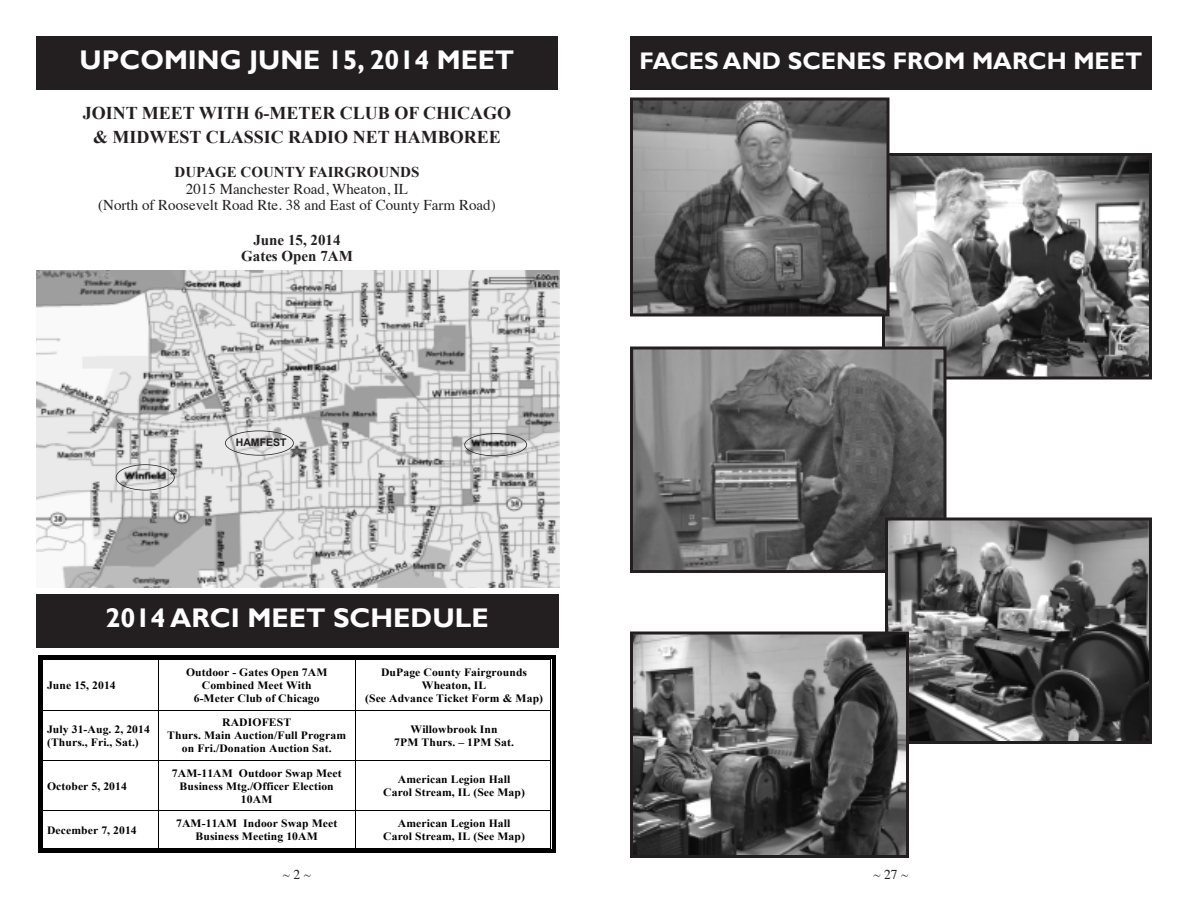
<style>
.page{position:relative;width:1188px;height:918px;background:#fff}
.page>*{position:absolute;margin:0;border:0;box-sizing:border-box;transform-origin:0 0}
.t1{font:700 27px "Gill Sans";color:#fff}
.t2{font:700 24px "Gill Sans";color:#fff}
.t3{font:700 18px/24px "Times New Roman";color:#231f20;text-align:center}
.t4{font:15px/16.5px "Times";color:#231f20;text-align:center}
.t5{font:700 15px/16.5px "Times New Roman";color:#231f20;text-align:center}
.t6{font:13.5px "Times";color:#231f20}
.t7{font:11.25px/13.2px "Times New Roman PS Bold MT+CSJEDS";letter-spacing:.01em;color:#000;text-align:center;scale:1.04 1}
.t8{font:700 10.5px "Arial";color:#231f20}
</style>
<div class="page">
<div style="left:36px;top:36px;width:522px;height:54px;background:#231f20"></div>
<div style="left:630px;top:36px;width:522px;height:54px;background:#231f20"></div>
<div style="left:36px;top:269px;width:539px;height:319px;background:linear-gradient(to bottom,#fff,#fff)"></div>
<img style="left:36px;top:271px;width:523px;height:317px">
<svg style="left:38px;top:655px;width:6px;height:5px"></svg>
<hr style="left:43px;top:655px;width:115px;height:3px;background:#000">
<hr style="left:43px;top:659px;width:115px;height:1px;background:#000">
<svg style="left:158px;top:655px;width:5px;height:5px"></svg>
<hr style="left:163px;top:655px;width:192px;height:3px;background:#000">
<hr style="left:163px;top:659px;width:192px;height:1px;background:#000">
<svg style="left:355px;top:655px;width:5px;height:5px"></svg>
<hr style="left:360px;top:655px;width:190px;height:3px;background:#000">
<hr style="left:360px;top:659px;width:190px;height:1px;background:#000">
<svg style="left:550px;top:655px;width:5px;height:5px"></svg>
<hr style="left:43px;top:660px;width:1px;height:50px;background:#000">
<hr style="left:38px;top:660px;width:4px;height:50px;background:#000">
<hr style="left:158px;top:660px;width:1px;height:50px;background:#000">
<hr style="left:355px;top:660px;width:1px;height:50px;background:#000">
<hr style="left:552px;top:660px;width:3px;height:50px;background:#000">
<hr style="left:550px;top:660px;width:1px;height:50px;background:#000">
<hr style="left:43px;top:710px;width:115px;height:1px;background:#000">
<hr style="left:159px;top:710px;width:196px;height:1px;background:#000">
<hr style="left:356px;top:710px;width:194px;height:1px;background:#000">
<hr style="left:43px;top:711px;width:1px;height:49px;background:#000">
<hr style="left:38px;top:711px;width:4px;height:49px;background:#000">
<hr style="left:158px;top:711px;width:1px;height:49px;background:#000">
<hr style="left:355px;top:711px;width:1px;height:49px;background:#000">
<hr style="left:552px;top:711px;width:3px;height:49px;background:#000">
<hr style="left:550px;top:711px;width:1px;height:49px;background:#000">
<hr style="left:43px;top:760px;width:115px;height:1px;background:#000">
<hr style="left:159px;top:760px;width:196px;height:1px;background:#000">
<hr style="left:356px;top:760px;width:194px;height:1px;background:#000">
<hr style="left:43px;top:761px;width:1px;height:50px;background:#000">
<hr style="left:38px;top:761px;width:4px;height:50px;background:#000">
<hr style="left:158px;top:761px;width:1px;height:50px;background:#000">
<hr style="left:355px;top:761px;width:1px;height:50px;background:#000">
<hr style="left:552px;top:761px;width:3px;height:50px;background:#000">
<hr style="left:550px;top:761px;width:1px;height:50px;background:#000">
<hr style="left:43px;top:811px;width:115px;height:1px;background:#000">
<hr style="left:159px;top:811px;width:196px;height:1px;background:#000">
<hr style="left:356px;top:811px;width:194px;height:1px;background:#000">
<hr style="left:43px;top:811px;width:1px;height:37px;background:#000">
<hr style="left:38px;top:811px;width:4px;height:37px;background:#000">
<svg style="left:38px;top:848px;width:6px;height:5px"></svg>
<hr style="left:43px;top:850px;width:115px;height:3px;background:#000">
<hr style="left:43px;top:848px;width:115px;height:1px;background:#000">
<hr style="left:158px;top:811px;width:1px;height:37px;background:#000">
<svg style="left:158px;top:848px;width:5px;height:5px"></svg>
<hr style="left:163px;top:850px;width:192px;height:3px;background:#000">
<hr style="left:163px;top:848px;width:192px;height:1px;background:#000">
<hr style="left:355px;top:811px;width:1px;height:37px;background:#000">
<svg style="left:355px;top:848px;width:5px;height:5px"></svg>
<hr style="left:360px;top:850px;width:190px;height:3px;background:#000">
<hr style="left:360px;top:848px;width:190px;height:1px;background:#000">
<hr style="left:552px;top:811px;width:3px;height:37px;background:#000">
<hr style="left:550px;top:811px;width:1px;height:37px;background:#000">
<svg style="left:550px;top:848px;width:5px;height:5px"></svg>
<div style="left:36px;top:594px;width:522px;height:54px;background:#231f20"></div>
<div style="left:116px;top:464px;width:59px;height:26px;border:2px solid #231f20;border-radius:50%"></div>
<div style="left:464px;top:433px;width:63px;height:23px;border:2px solid #231f20;border-radius:50%"></div>
<div style="left:225px;top:430px;width:69px;height:26px;border:2px solid #231f20;border-radius:50%"></div>
<img style="left:886px;top:157px;width:262px;height:219px">
<div style="left:882px;top:153px;width:270px;height:227px;border:3px solid #231f20"></div>
<img style="left:634px;top:350px;width:308px;height:219px">
<div style="left:630px;top:346px;width:316px;height:227px;border:3px solid #231f20"></div>
<img style="left:889px;top:522px;width:259px;height:218px">
<div style="left:885px;top:518px;width:267px;height:226px;border:3px solid #231f20"></div>
<img style="left:634px;top:636px;width:271px;height:218px">
<div style="left:630px;top:632px;width:279px;height:226px;border:3px solid #231f20"></div>
<img style="left:634px;top:102px;width:252px;height:210px">
<div style="left:630px;top:98px;width:260px;height:218px;border:3px solid #231f20"></div>
<h1 class="t1" style="left:80px;top:44px;width:436px">UPCOMING JUNE 15, 2014 MEET</h1>
<h2 class="t2" style="left:640px;top:46px;width:504px">FACES AND SCENES FROM MARCH MEET</h2>
<h3 class="t3" style="left:83px;top:101px;width:430px">JOINT MEET WITH 6-METER CLUB OF CHICAGO &amp; MIDWEST CLASSIC RADIO NET HAMBOREE</h3>
<h3 class="t5" style="left:175px;top:164px;width:246px">DUPAGE COUNTY FAIRGROUNDS</h3>
<h3 class="t4" style="left:98px;top:182px;width:399px">2015 Manchester Road, Wheaton, IL<br>(North of Roosevelt Road Rte. 38 and East of County Farm Road)</h3>
<h3 class="t5" style="left:241px;top:231px;width:113px">June 15, 2014<br>Gates Open 7AM</h3>
<p class="t8" style="left:236px;top:436px;width:52px">HAMFEST</p>
<h1 class="t1" style="left:105px;top:602px;width:385px">2014 ARCI MEET SCHEDULE</h1>
<p class="t7" style="left:47px;top:679px;width:68px">June 15, 2014</p>
<p class="t7" style="left:186px;top:665px;width:137px">Outdoor - Gates Open 7AM<br>Combined Meet With<br>6-Meter Club of Chicago</p>
<p class="t7" style="left:365px;top:665px;width:173px">DuPage County Fairgrounds<br>Wheaton, IL<br>(See Advance Ticket Form &amp; Map)</p>
<p class="t7" style="left:47px;top:722px;width:100px;text-align:left">July 31-Aug. 2, 2014 (Thurs., Fri., Sat.)</p>
<p class="t7" style="left:167px;top:716px;width:173px">RADIOFEST<br>Thurs. Main Auction/Full Program on Fri./Donation Auction Sat.</p>
<p class="t7" style="left:394px;top:722px;width:117px">Willowbrook Inn<br>7PM Thurs. – 1PM Sat.</p>
<p class="t7" style="left:47px;top:779px;width:78px">October 5, 2014</p>
<p class="t7" style="left:172px;top:766px;width:165px">7AM-11AM Outdoor Swap Meet<br>Business Mtg./Officer Election<br>10AM</p>
<p class="t7" style="left:383px;top:773px;width:138px">American Legion Hall<br>Carol Stream, IL (See Map)</p>
<p class="t7" style="left:47px;top:823px;width:88px">December 7, 2014</p>
<p class="t7" style="left:176px;top:817px;width:157px">7AM-11AM Indoor Swap Meet<br>Business Meeting 10AM</p>
<p class="t7" style="left:383px;top:817px;width:138px">American Legion Hall<br>Carol Stream, IL (See Map)</p>
<p class="t6" style="left:283px;top:868px;width:30px">~2~</p>
<p class="t6" style="left:874px;top:868px;width:36px">~27~</p>
</div>
